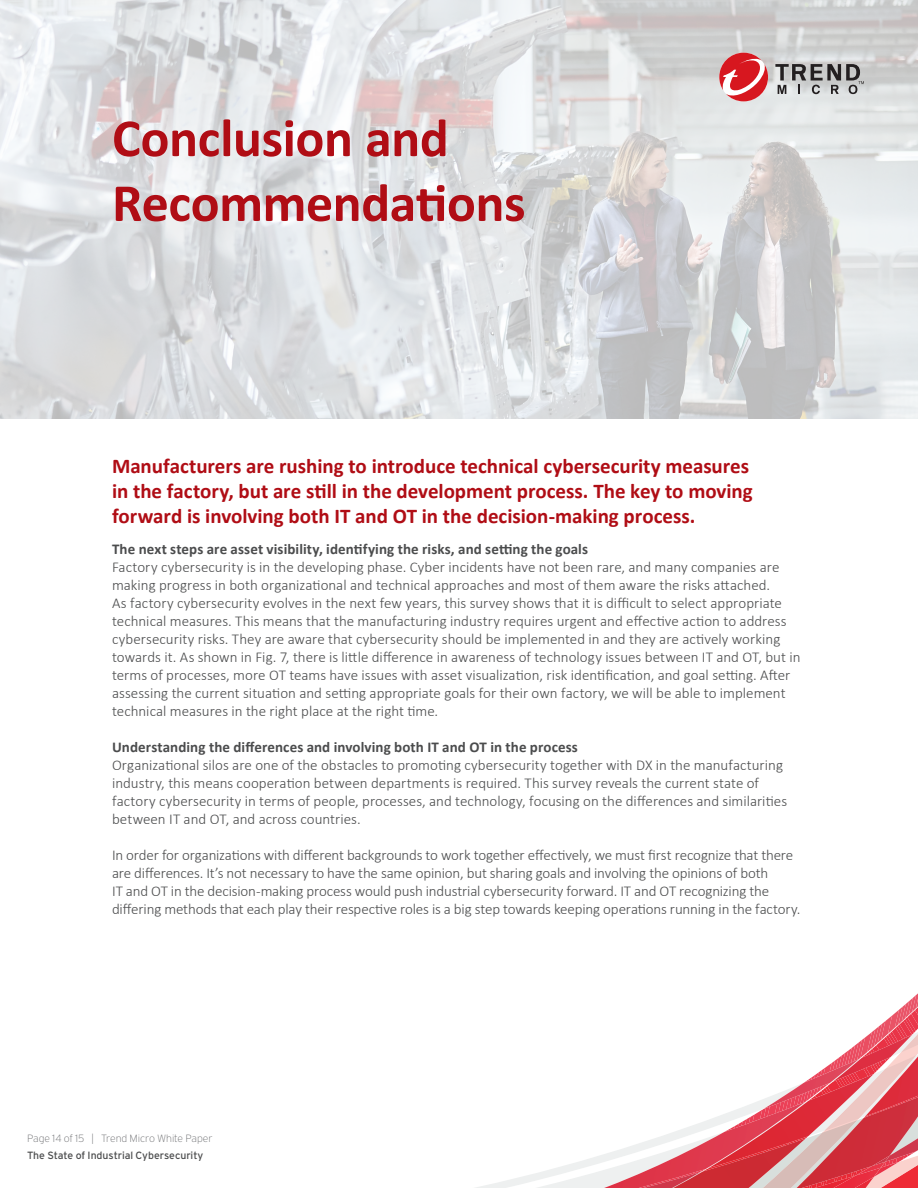
<style>
.page{position:relative;width:918px;height:1188px;background:#fff}
.page>*{position:absolute;margin:0;border:0;box-sizing:border-box;transform-origin:0 0}
.t1{font:700 54px/64.8px "Calibri";letter-spacing:-.01em;color:#b00d15}
.t2{font:700 21px/25.2px "Calibri";color:#b00d15}
.t3{font:300 15px/18px "Calibri";color:#4b4c4d}
.t4{font:700 15px "Calibri";letter-spacing:.005em;color:#4b4c4d}
.t5{font:10.5px "Interstate";letter-spacing:-.005em;color:#4b4c4d}
.t6{font:200 10.5px "Interstate";letter-spacing:-.01em;color:#6c6d70}
</style>
<div class="page">
<svg style="left:476px;top:993px;width:442px;height:195px"></svg>
<img style="left:874px;top:1162px;width:25px;height:15px">
<img style="left:809px;top:1168px;width:72px;height:20px">
<img style="left:0;top:0;width:918px;height:418px">
<svg style="left:775px;top:64px;width:89px;height:30px;background:#999"></svg>
<svg style="left:719px;top:53px;width:49px;height:48px;background:#de6a6f"></svg>
<h1 class="t1" style="left:112px;top:106px;width:415px">Conclusion and<br>Recommendations</h1>
<h2 class="t2" style="left:112px;top:453px;width:642px">Manufacturers are rushing to introduce technical cybersecurity measures in the factory, but are still in the development process. The key to moving forward is involving both IT and OT in the decision-making process.</h2>
<p class="t4" style="left:112px;top:540px;width:478px">The next steps are asset visibility, identifying the risks, and setting the goals</p>
<p class="t3" style="left:112px;top:558px;width:690px">Factory cybersecurity is in the developing phase. Cyber incidents have not been rare, and many companies are making progress in both organizational and technical approaches and most of them aware the risks attached.<br>As factory cybersecurity evolves in the next few years, this survey shows that it is difficult to select appropriate technical measures. This means that the manufacturing industry requires urgent and effective action to address cybersecurity risks. They are aware that cybersecurity should be implemented in and they are actively working towards it. As shown in Fig. 7, there is little difference in awareness of technology issues between IT and OT, but in terms of processes, more OT teams have issues with asset visualization, risk identification, and goal setting. After assessing the current situation and setting appropriate goals for their own factory, we will be able to implement technical measures in the right place at the right time.</p>
<p class="t4" style="left:112px;top:738px;width:467px">Understanding the differences and involving both IT and OT in the process</p>
<p class="t3" style="left:112px;top:756px;width:677px">Organizational silos are one of the obstacles to promoting cybersecurity together with DX in the manufacturing industry, this means cooperation between departments is required. This survey reveals the current state of factory cybersecurity in terms of people, processes, and technology, focusing on the differences and similarities between IT and OT, and across countries.</p>
<p class="t3" style="left:112px;top:846px;width:690px">In order for organizations with different backgrounds to work together effectively, we must first recognize that there are differences. It’s not necessary to have the same opinion, but sharing goals and involving the opinions of both<br>IT and OT in the decision-making process would push industrial cybersecurity forward. IT and OT recognizing the differing methods that each play their respective roles is a big step towards keeping operations running in the factory.</p>
<p class="t6" style="left:27px;top:1132px;width:187px">Page 14 of 15 | Trend Micro White Paper</p>
<p class="t5" style="left:27px;top:1149px;width:178px">The State of Industrial Cybersecurity</p>
</div>
